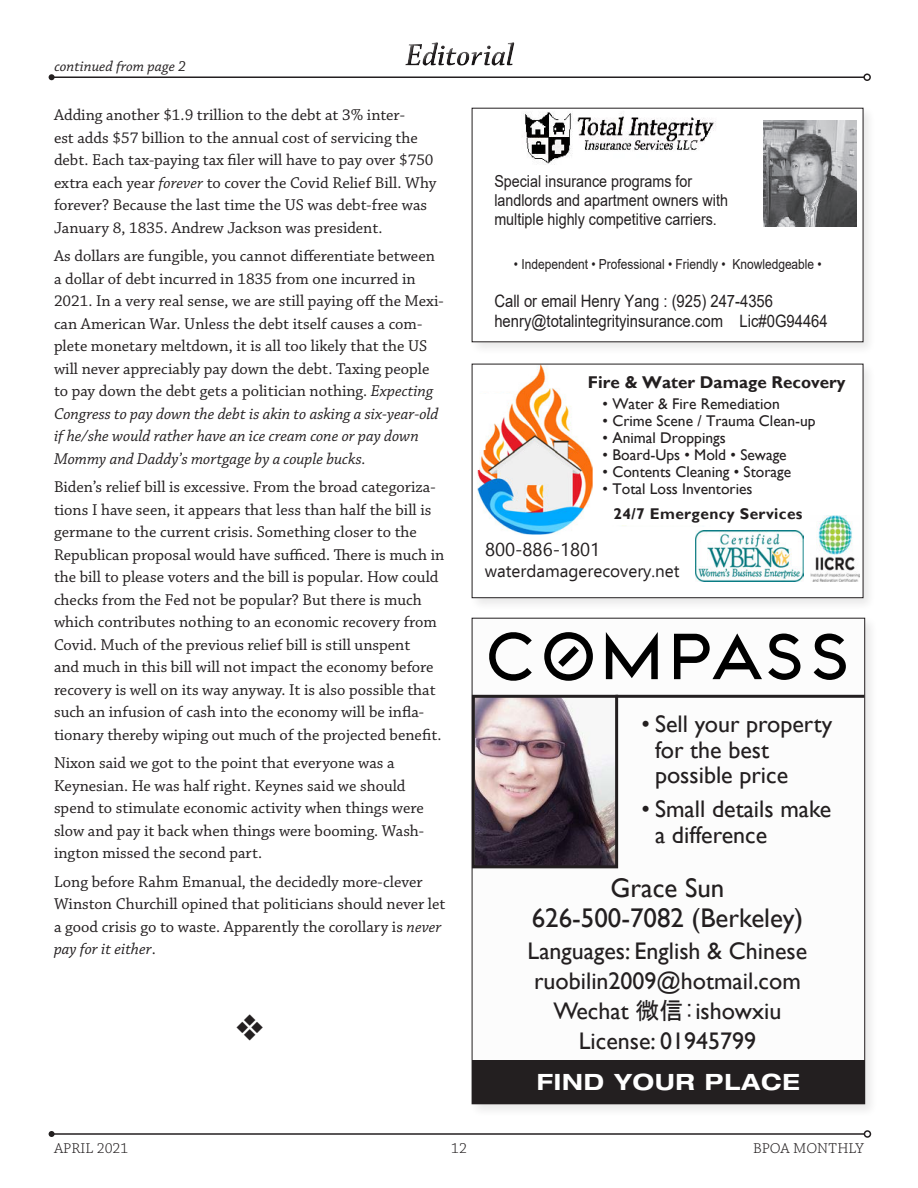
<style>
.page{position:relative;width:918px;height:1188px;background:#fff}
.page>*{position:absolute;margin:0;border:0;box-sizing:border-box;transform-origin:0 0}
.t1{font:27px/30px "Gill Sans";color:#231f20;text-align:center}
.t2{font:24px/25.5px "Gill Sans";color:#231f20}
.t3{font:700 expanded 22.5px "Helvetica Neue LT Std";letter-spacing:.04em;color:#fff}
.t4{font:18.6px "Ebrima";color:#231f20}
.t5{font:17.1px/19.8px "Arial";color:#231f20;scale:.87 1}
.t6{font:700 17.1px "Gill Sans";color:#231f20}
.t7{font:17.1px "Ebrima";color:#231f20}
.t8{font:16.5px/22.5px "Chaparral Pro";color:#231f20}
.t9{font:16.5px/19.2px "Arial";color:#231f20;scale:.87 1}
.t10{font:15.45px "Gill Sans";color:#231f20}
.t11{font:700 15.45px "Gill Sans";letter-spacing:.025em;color:#231f20}
.t12{font:15px "Chaparral Pro Light Capt";color:#231f20}
.t13{font:15px "Chaparral Pro It Capt";color:#231f20}
.t14{font:13.8px "Arial";color:#231f20;scale:.87 1}
.s1{font-style:italic}
.s2{font-family:"MS Gothic"}
</style>
<div class="page">
<hr style="left:52px;top:1133px;width:812px;height:2px;background:#231f20">
<svg style="left:49px;top:1131px;width:6px;height:6px"></svg>
<div style="left:864px;top:1130px;width:7px;height:8px;border:2px solid #231f20;border-radius:50%"></div>
<div style="left:401px;top:38px;width:122px;height:36px;background:#231f20;opacity:.8"></div>
<hr style="left:52px;top:76px;width:812px;height:2px;background:#231f20">
<svg style="left:49px;top:74px;width:6px;height:6px"></svg>
<div style="left:863px;top:73px;width:8px;height:8px;border:2px solid #231f20;border-radius:50%"></div>
<div style="left:469px;top:615px;width:409px;height:502px;background:#231f20;opacity:.1"></div>
<div style="left:472px;top:618px;width:393px;height:486px;background:#fcfcfc"></div>
<div style="left:472px;top:1060px;width:393px;height:43px;background:#231f20"></div>
<img style="left:476px;top:699px;width:138px;height:165px">
<div style="left:472px;top:695px;width:146px;height:173px;border:3px solid #231f20"></div>
<hr style="left:615px;top:695px;width:249px;height:3px;background:#231f20">
<svg style="left:489px;top:632px;width:357px;height:49px"></svg>
<div style="left:469px;top:361px;width:408px;height:251px;background:#231f20;opacity:.1"></div>
<div style="left:472px;top:364px;width:391px;height:234px;background:#fff"></div>
<img style="left:477px;top:366px;width:116px;height:168px">
<img style="left:711px;top:534px;width:142px;height:48px">
<img style="left:811px;top:516px;width:48px;height:65px">
<img style="left:696px;top:530px;width:107px;height:51px">
<div style="left:472px;top:364px;width:391px;height:234px;border:1px solid #231f20"></div>
<div style="left:469px;top:105px;width:408px;height:251px;background:#231f20;opacity:.1"></div>
<div style="left:472px;top:108px;width:391px;height:234px;background:#fff"></div>
<img style="left:763px;top:120px;width:94px;height:106px">
<img style="left:522px;top:112px;width:194px;height:53px">
<p class="t13" style="left:54px;top:58px;width:133px">continued from page 2</p>
<p class="t8" style="left:54px;top:104px;width:384px">Adding another $1.9 trillion to the debt at 3% inter-<br>est adds $57 billion to the annual cost of servicing the debt. Each tax-paying tax filer will have to pay over $750 extra each year <span class="s1">forever</span> to cover the Covid Relief Bill. Why forever? Because the last time the US was debt-free was January 8, 1835. Andrew Jackson was president.</p>
<p class="t8" style="left:54px;top:245px;width:391px">As dollars are fungible, you cannot differentiate between a dollar of debt incurred in 1835 from one incurred in 2021. In a very real sense, we are still paying off the Mexi&shy;can American War. Unless the debt itself causes a com&shy;plete monetary meltdown, it is all too likely that the US will never appreciably pay down the debt. Taxing people to pay down the debt gets a politician nothing. <span class="s1">Expecting Congress to pay down the debt is akin to asking a six-year-old if he/she would rather have an ice cream cone or pay down Mommy and Daddy’s mortgage by a couple bucks.</span></p>
<p class="t8" style="left:54px;top:476px;width:392px">Biden’s relief bill is excessive. From the broad categoriza&shy;tions I have seen, it appears that less than half the bill is germane to the current crisis. Something closer to the Republican proposal would have sufficed. There is much in the bill to please voters and the bill is popular. How could checks from the Fed not be popular? But there is much which contributes nothing to an economic recovery from Covid. Much of the previous relief bill is still unspent<br>and much in this bill will not impact the economy before recovery is well on its way anyway. It is also possible that such an infusion of cash into the economy will be infla&shy;tionary thereby wiping out much of the projected benefit.</p>
<p class="t8" style="left:54px;top:753px;width:372px">Nixon said we got to the point that everyone was a Keynesian. He was half right. Keynes said we should spend to stimulate economic activity when things were slow and pay it back when things were booming. Wash&shy;ington missed the second part.</p>
<p class="t8" style="left:54px;top:871px;width:393px">Long before Rahm Emanual, the decidedly more-clever Winston Churchill opined that politicians should never let a good crisis go to waste. Apparently the corollary is <span class="s1">never pay for it either</span>.</p>
<p class="t9" style="left:494px;top:172px;width:270px">Special insurance programs for landlords and apartment owners with multiple highly competitive carriers.</p>
<p class="t14" style="left:514px;top:254px;width:355px">• Independent • Professional • Friendly • Knowledgeable •</p>
<p class="t5" style="left:494px;top:291px;width:385px">Call or email Henry Yang : (925) 247-4356 henry@totalintegrityinsurance.com Lic#0G94464</p>
<p class="t6" style="left:588px;top:371px;width:259px">Fire &amp; Water Damage Recovery</p>
<p class="t10" style="left:603px;top:395px;width:179px">• Water &amp; Fire Remediation</p>
<p class="t10" style="left:603px;top:412px;width:215px">• Crime Scene / Trauma Clean-up</p>
<p class="t10" style="left:603px;top:429px;width:125px">• Animal Droppings</p>
<p class="t10" style="left:603px;top:446px;width:186px">• Board-Ups • Mold • Sewage</p>
<p class="t10" style="left:603px;top:463px;width:190px">• Contents Cleaning • Storage</p>
<p class="t10" style="left:603px;top:480px;width:151px">• Total Loss Inventories</p>
<p class="t11" style="left:614px;top:505px;width:191px">24/7 Emergency Services</p>
<p class="t4" style="left:485px;top:536px;width:117px">800-886-1801</p>
<p class="t7" style="left:485px;top:558px;width:196px">waterdamagerecovery.net</p>
<h2 class="t2" style="left:655px;top:712px;width:179px;text-indent:-13px">• Sell your property for the best possible price</h2>
<h2 class="t2" style="left:655px;top:797px;width:178px;text-indent:-13px">• Small details make a difference</h2>
<h1 class="t1" style="left:532px;top:874px;width:273px">Grace Sun<br>626-500-7082 (Berkeley)</h1>
<h2 class="t2" style="left:528px;top:936px;width:281px;line-height:30px;text-align:center">Languages: English &amp; Chinese ruobilin2009@hotmail.com<br>Wechat <span class="s2">微信:</span>ishowxiu<br>License: 01945799</h2>
<h3 class="t3" style="left:537px;top:1068px;width:265px">FIND YOUR PLACE</h3>
<p class="t12" style="left:54px;top:1139px;width:76px">april 2021</p>
<p class="t12" style="left:451px;top:1140px;width:17px">12</p>
<p class="t12" style="left:753px;top:1139px;width:112px">BPOA MONTHLY</p>
</div>
